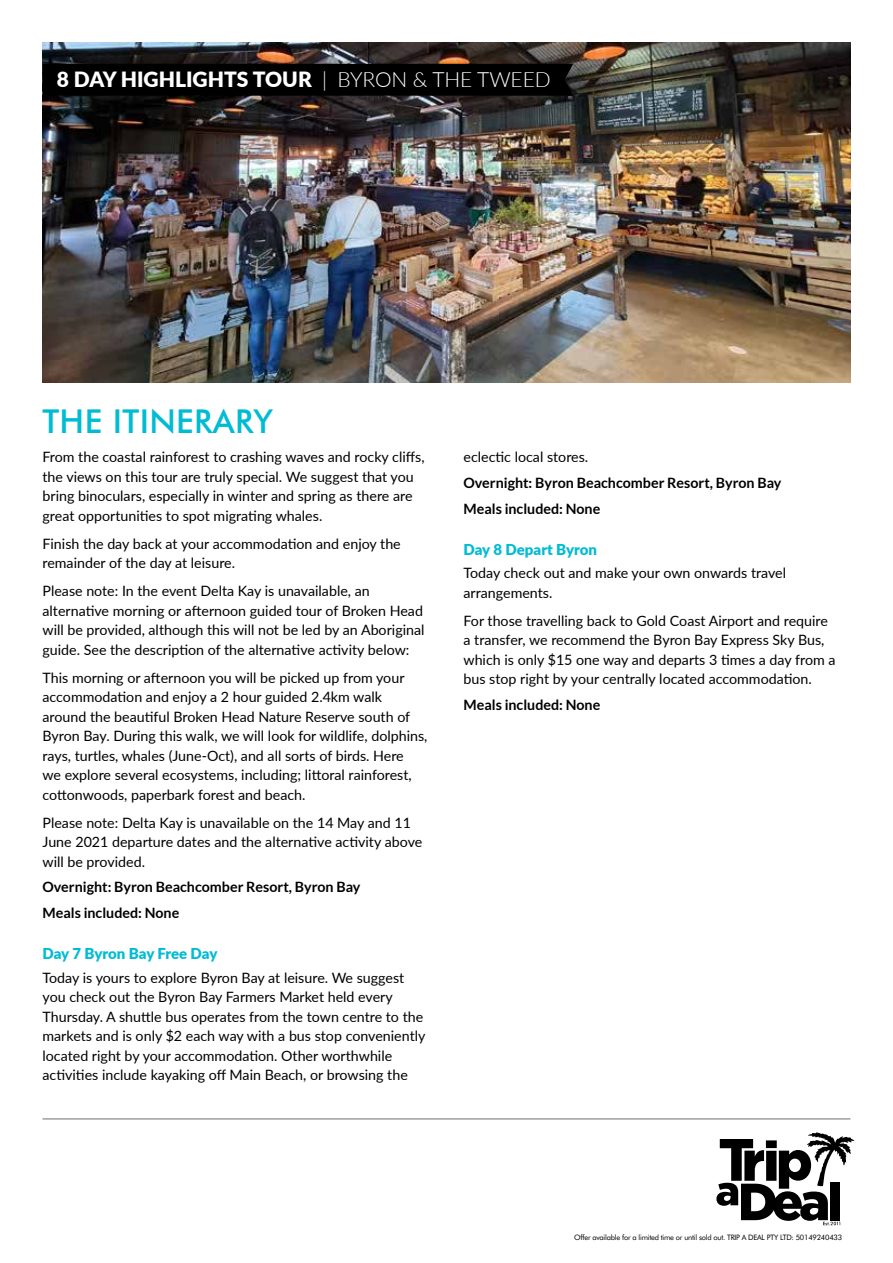
<style>
.page{position:relative;width:893px;height:1263px;background:#fff}
.page>*{position:absolute;margin:0;border:0;box-sizing:border-box;transform-origin:0 0}
.t1{font:500 33px "Futura BT";letter-spacing:.01em;color:#00bcd3}
.t2{font:900 21px "Lato";color:#fff}
.t3{font:900 15px "Lato";letter-spacing:-.01em;color:#00bcd3}
.t4{font:14.25px/19.5px "Lato";color:#000}
.t5{font:700 14.25px/25.8px "Lato";color:#000}
.t6{font:7.5px "Futura BT";letter-spacing:-.03em;color:#000}
.s1{font-weight:300}
</style>
<div class="page">
<svg style="left:716px;top:1132px;width:138px;height:93px"></svg>
<hr style="left:43px;top:1119px;width:807px;height:1px;background:#6d6e71">
<img style="left:43px;top:43px;width:807px;height:340px">
<div style="left:43px;top:64px;width:530px;height:32px;background:#000"></div>
<h2 class="t2" style="left:57px;top:63px;width:495px">8 DAY HIGHLIGHTS TOUR <span class="s1">| BYRON &amp; THE TWEED</span></h2>
<h1 class="t1" style="left:43px;top:402px;width:232px">THE ITINERARY</h1>
<p class="t4" style="left:43px;top:447px;width:384px">From the coastal rainforest to crashing waves and rocky cliffs, the views on this tour are truly special. We suggest that you bring binoculars, especially in winter and spring as there are great opportunities to spot migrating whales.</p>
<p class="t4" style="left:43px;top:533px;width:360px">Finish the day back at your accommodation and enjoy the remainder of the day at leisure.</p>
<p class="t4" style="left:43px;top:581px;width:384px">Please note: In the event Delta Kay is unavailable, an alternative morning or afternoon guided tour of Broken Head will be provided, although this will not be led by an Aboriginal guide. See the description of the alternative activity below:</p>
<p class="t4" style="left:43px;top:667px;width:386px">This morning or afternoon you will be picked up from your accommodation and enjoy a 2 hour guided 2.4km walk around the beautiful Broken Head Nature Reserve south of Byron Bay. During this walk, we will look for wildlife, dolphins, rays, turtles, whales (June-Oct), and all sorts of birds. Here<br>we explore several ecosystems, including; littoral rainforest, cottonwoods, paperbark forest and beach.</p>
<p class="t4" style="left:43px;top:812px;width:381px">Please note: Delta Kay is unavailable on the 14 May and 11<br>June 2021 departure dates and the alternative activity above will be provided.</p>
<p class="t5" style="left:43px;top:874px;width:320px">Overnight: Byron Beachcomber Resort, Byron Bay<br>Meals included: None</p>
<p class="t3" style="left:43px;top:942px;width:176px">Day 7 Byron Bay Free Day</p>
<p class="t4" style="left:43px;top:967px;width:384px">Today is yours to explore Byron Bay at leisure. We suggest you check out the Byron Bay Farmers Market held every Thursday. A shuttle bus operates from the town centre to the markets and is only $2 each way with a bus stop conveniently located right by your accommodation. Other worthwhile activities include kayaking off Main Beach, or browsing the</p>
<p class="t4" style="left:463px;top:447px;width:126px">eclectic local stores.</p>
<p class="t5" style="left:463px;top:470px;width:320px">Overnight: Byron Beachcomber Resort, Byron Bay<br>Meals included: None</p>
<p class="t3" style="left:463px;top:538px;width:135px">Day 8 Depart Byron</p>
<p class="t4" style="left:463px;top:563px;width:324px">Today check out and make your own onwards travel arrangements.</p>
<p class="t4" style="left:463px;top:610px;width:374px">For those travelling back to Gold Coast Airport and require a transfer, we recommend the Byron Bay Express Sky Bus, which is only $15 one way and departs 3 times a day from a bus stop right by your centrally located accommodation.</p>
<p class="t5" style="left:463px;top:692px;width:138px">Meals included: None</p>
<p class="t6" style="left:574px;top:1232px;width:269px">Offer available for a limited time or until sold out. TRIP A DEAL PTY LTD: 50149240433</p>
</div>
